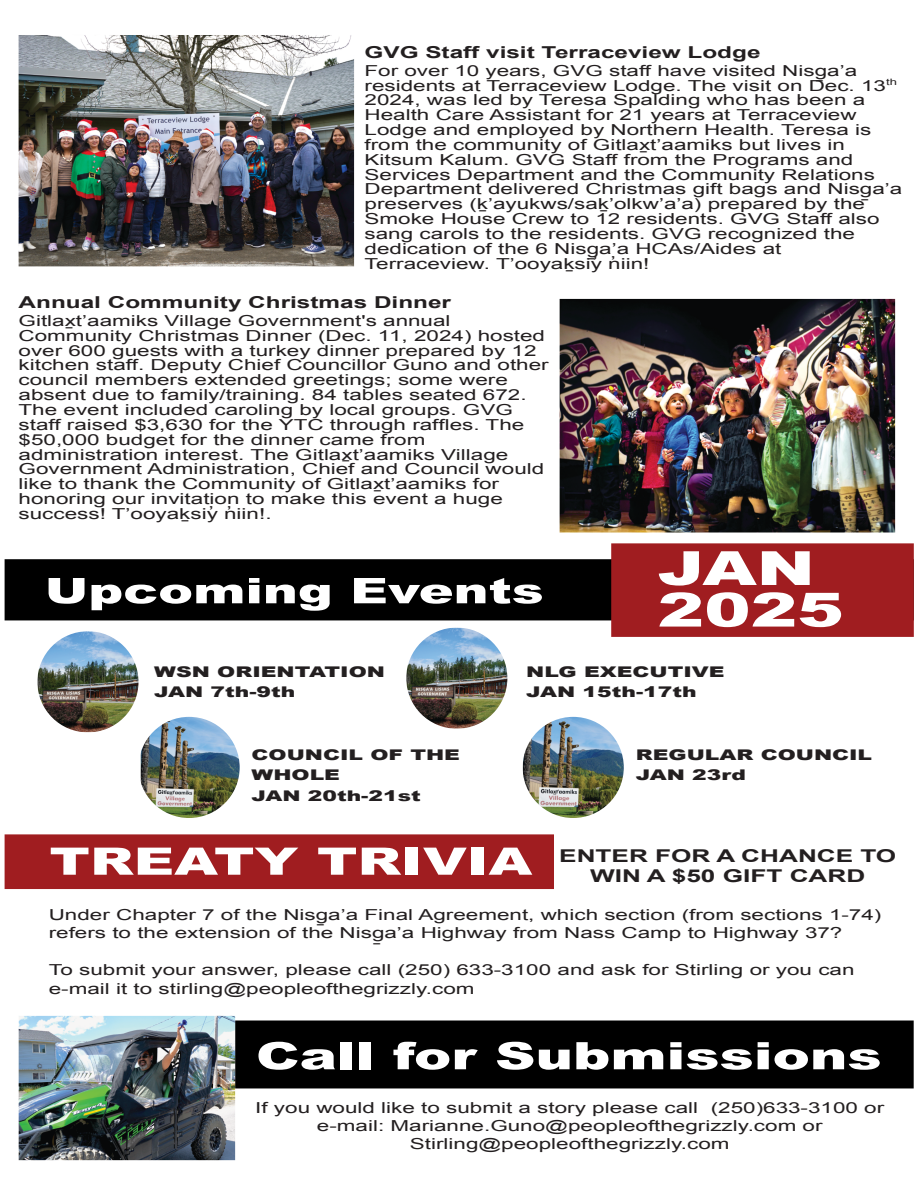
<style>
.page{position:relative;width:918px;height:1188px;background:#fff}
.page>*{position:absolute;margin:0;border:0;box-sizing:border-box;transform-origin:0 0}
.t1{font:900 47.1px/41.5px "Arial";color:#fff;scale:1.48 1}
.t2{font:900 37.8px "Arial";color:#fff;scale:1.48 1}
.t3{font:900 35.25px "Arial";color:#fff;scale:1.48 1}
.t4{font:700 17.7px/20.9px "Arial";color:#231f20;text-align:center;scale:1.48 1}
.t5{font:700 16.35px "Arial";color:#231f20;scale:1.48 1}
.t6{font:15.15px/14.9px "Arial";color:#231f20;scale:1.48 1}
.t7{font:900 14.7px/20.9px "Arial";color:#231f20;scale:1.48 1}
</style>
<div class="page">
<img style="left:19px;top:35px;width:335px;height:232px">
<img style="left:560px;top:299px;width:335px;height:234px">
<div style="left:5px;top:559px;width:908px;height:61px;background:#000"></div>
<div style="left:611px;top:543px;width:302px;height:94px;background:#a01d20"></div>
<img style="left:37px;top:631px;width:102px;height:101px;border-radius:50%">
<img style="left:141px;top:717px;width:99px;height:101px">
<img style="left:406px;top:628px;width:101px;height:101px;border-radius:50%">
<img style="left:523px;top:717px;width:101px;height:101px;border-radius:50%">
<div style="left:235px;top:1021px;width:678px;height:67px;background:#000"></div>
<img style="left:19px;top:1016px;width:216px;height:144px">
<div style="left:5px;top:834px;width:549px;height:55px;background:#a01d20"></div>
<p class="t5" style="left:365px;top:43px;width:269px">GVG Staff visit Terraceview Lodge</p>
<p class="t6" style="left:365px;top:63px;width:365px">For over 10 years, GVG staff have visited Nisg̱a’a residents at Terraceview Lodge. The visit on Dec. 13<sup>th </sup>2024, was led by Teresa Spalding who has been a Health Care Assistant for 21 years at Terraceview Lodge and employed by Northern Health. Teresa is from the community of Gitlax̱t’aamiks but lives in Kitsum Kalum. GVG Staff from the Programs and Services Department and the Community Relations Department delivered Christmas gift bags and Nisg̱a’a preserves (ḵ’ayukws/saḵ’olkw’a’a) prepared by the Smoke House Crew to 12 residents. GVG Staff also sang carols to the residents. GVG recognized the dedication of the 6 Nisg̱a’a HCAs/Aides at Terraceview. T’ooyaḵsiy̓ n̓ iin!</p>
<p class="t5" style="left:19px;top:293px;width:294px">Annual Community Christmas Dinner</p>
<p class="t6" style="left:19px;top:313px;width:360px">Gitlax̱t’aamiks Village Government's annual Community Christmas Dinner (Dec. 11, 2024) hosted over 600 guests with a turkey dinner prepared by 12 kitchen staff. Deputy Chief Councillor Guno and other council members extended greetings; some were absent due to family/training. 84 tables seated 672.<br>The event included caroling by local groups. GVG staff raised $3,630 for the YTC through raffles. The $50,000 budget for the dinner came from administration interest. The Gitlax̱t’aamiks Village Government Administration, Chief and Council would like to thank the Community of Gitlax̱t’aamiks for honoring our invitation to make this event a huge success! T’ooyaḵsiy̓ n̓ iin!.</p>
<h1 class="t1" style="left:658px;top:546px;width:127px">JAN<br>2025</h1>
<h3 class="t3" style="left:45px;top:564px;width:339px">Upcoming Events</h3>
<p class="t7" style="left:154px;top:660px;width:158px">WSN ORIENTATION<br>JAN 7th-9th</p>
<p class="t7" style="left:526px;top:660px;width:136px">NLG EXECUTIVE<br>JAN 15th-17th</p>
<p class="t7" style="left:252px;top:743px;width:142px">COUNCIL OF THE<br>WHOLE<br>JAN 20th-21st</p>
<p class="t7" style="left:636px;top:743px;width:161px">REGULAR COUNCIL<br>JAN 23rd</p>
<h2 class="t2" style="left:49px;top:833px;width:328px">TREATY TRIVIA</h2>
<p class="t6" style="left:49px;top:905px;width:564px;line-height:18.5px">Under Chapter 7 of the Nisg̱a’a Final Agreement, which section (from sections 1-74) refers to the extension of the Nisg̱a’a Highway from Nass Camp to Highway 37?</p>
<p class="t6" style="left:49px;top:961px;width:546px;line-height:18.5px">To submit your answer, please call (250) 633-3100 and ask for Stirling or you can e-mail it to stirling@peopleofthegrizzly.com</p>
<p class="t4" style="left:559px;top:845px;width:229px">ENTER FOR A CHANCE TO<br>WIN A $50 GIFT CARD</p>
<h2 class="t2" style="left:256px;top:1028px;width:424px">Call for Submissions</h2>
<p class="t6" style="left:255px;top:1098px;width:427px;line-height:18.5px;text-align:center">If you would like to submit a story please call (250)633-3100 or e-mail: Marianne.Guno@peopleofthegrizzly.com or<br>Stirling@peopleofthegrizzly.com</p>
</div>
